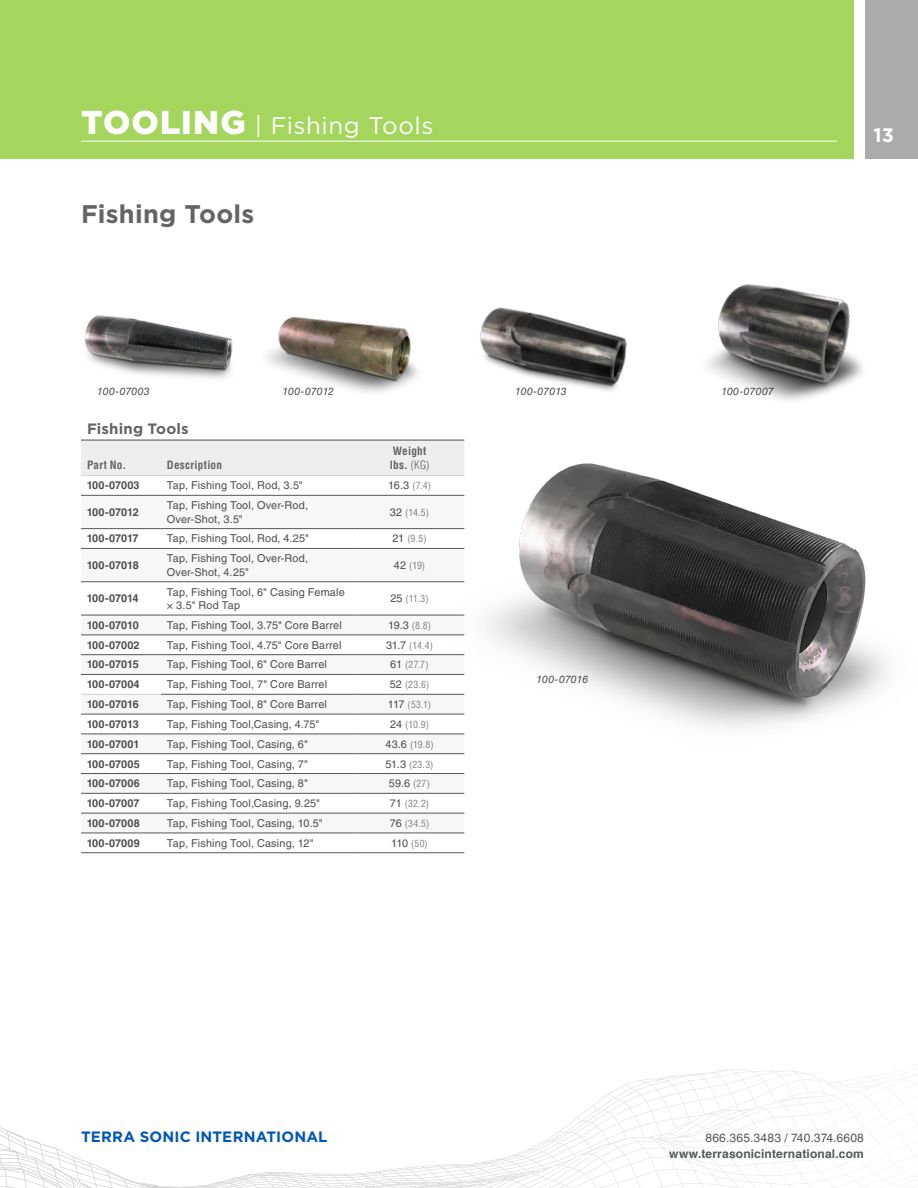
<style>
.page{position:relative;width:918px;height:1188px;background:#fff}
.page>*{position:absolute;margin:0;border:0;box-sizing:border-box;transform-origin:0 0}
.t1{font:900 33px "Gotham";letter-spacing:.03em;color:#fff}
.t2{font:700 25.5px "Gotham";letter-spacing:.01em;color:#636466}
.t3{font:24px "Gotham";letter-spacing:.025em;color:#fff}
.t4{font:700 19.5px "Gotham";color:#fff}
.t5{font:700 15px "Gotham";letter-spacing:.01em;color:#0057b8}
.t6{font:700 15px "Gotham";letter-spacing:.01em;color:#636466}
.t7{font:700 12px "Helvetica";letter-spacing:.015em;color:#54585a}
.t8{font:12px "Helvetica LT Std";letter-spacing:.02em;color:#54585a}
.t9{font:700 condensed 11.25px/13.5px "Helvetica LT Std";letter-spacing:.025em;color:#636466}
.t10{font:10.8px/13.5px "Helvetica LT Std";letter-spacing:.015em;color:#4d4d4f}
.t11{font:700 10.8px "Helvetica LT Std";color:#4d4d4f}
.t12{font:italic 10.5px "Helvetica LT Std";letter-spacing:.005em;color:#4d4d4f}
.t13{font:italic 10.5px "Helvetica LT Std";letter-spacing:.025em;color:#4d4d4f}
.t14{font:condensed 9.75px "Helvetica LT Std";letter-spacing:.025em;color:#808285}
.s1{font-weight:300}
.s2{font-stretch:normal;font-size:10.8px;color:#4d4d4f}
.s3{font-stretch:condensed;font-size:9.75px;color:#808285}
</style>
<div class="page">
<svg style="left:0;top:1069px;width:915px;height:118px"></svg>
<div style="left:865px;top:0;width:53px;height:159px;background:#aaacac"></div>
<div style="left:0;top:0;width:853px;height:159px;background:#a4d65e"></div>
<img style="left:421px;top:463px;width:467px;height:292px">
<hr style="left:81px;top:141px;width:756px;height:1px;background:#fff">
<div style="left:81px;top:441px;width:383px;height:34px;background:#eee"></div>
<svg style="left:81px;top:496px;width:383px;height:337px"></svg>
<hr style="left:161px;top:475px;width:194px;height:1px;background:#d1d3d4">
<hr style="left:355px;top:475px;width:109px;height:1px;background:#d1d3d4">
<hr style="left:161px;top:495px;width:194px;height:1px;background:#54585a">
<hr style="left:355px;top:495px;width:109px;height:1px;background:#54585a">
<hr style="left:161px;top:528px;width:194px;height:1px;background:#54585a">
<hr style="left:355px;top:528px;width:109px;height:1px;background:#54585a">
<hr style="left:161px;top:548px;width:194px;height:1px;background:#54585a">
<hr style="left:355px;top:548px;width:109px;height:1px;background:#54585a">
<hr style="left:161px;top:581px;width:194px;height:1px;background:#54585a">
<hr style="left:355px;top:581px;width:109px;height:1px;background:#54585a">
<hr style="left:161px;top:615px;width:194px;height:1px;background:#54585a">
<hr style="left:355px;top:615px;width:109px;height:1px;background:#54585a">
<hr style="left:161px;top:635px;width:194px;height:1px;background:#54585a">
<hr style="left:355px;top:635px;width:109px;height:1px;background:#54585a">
<hr style="left:161px;top:654px;width:194px;height:1px;background:#54585a">
<hr style="left:355px;top:654px;width:109px;height:1px;background:#54585a">
<hr style="left:161px;top:674px;width:194px;height:1px;background:#54585a">
<hr style="left:355px;top:674px;width:109px;height:1px;background:#54585a">
<hr style="left:161px;top:694px;width:194px;height:1px;background:#54585a">
<hr style="left:355px;top:694px;width:109px;height:1px;background:#54585a">
<hr style="left:161px;top:714px;width:194px;height:1px;background:#54585a">
<hr style="left:355px;top:714px;width:109px;height:1px;background:#54585a">
<hr style="left:161px;top:734px;width:194px;height:1px;background:#54585a">
<hr style="left:355px;top:734px;width:109px;height:1px;background:#54585a">
<hr style="left:161px;top:753px;width:194px;height:1px;background:#54585a">
<hr style="left:355px;top:753px;width:109px;height:1px;background:#54585a">
<hr style="left:161px;top:773px;width:194px;height:1px;background:#54585a">
<hr style="left:355px;top:773px;width:109px;height:1px;background:#54585a">
<hr style="left:161px;top:793px;width:194px;height:1px;background:#54585a">
<hr style="left:355px;top:793px;width:109px;height:1px;background:#54585a">
<hr style="left:161px;top:813px;width:194px;height:1px;background:#54585a">
<hr style="left:355px;top:813px;width:109px;height:1px;background:#54585a">
<hr style="left:161px;top:833px;width:194px;height:1px;background:#54585a">
<hr style="left:355px;top:833px;width:109px;height:1px;background:#54585a">
<hr style="left:161px;top:852px;width:194px;height:1px;background:#54585a">
<hr style="left:355px;top:852px;width:109px;height:1px;background:#54585a">
<hr style="left:81px;top:475px;width:80px;height:1px;background:#d1d3d4">
<hr style="left:81px;top:440px;width:80px;height:1px;background:#4d4d4f">
<hr style="left:161px;top:440px;width:194px;height:1px;background:#4d4d4f">
<hr style="left:355px;top:440px;width:109px;height:1px;background:#4d4d4f">
<hr style="left:81px;top:495px;width:80px;height:1px;background:#54585a">
<hr style="left:81px;top:528px;width:80px;height:1px;background:#54585a">
<hr style="left:81px;top:548px;width:80px;height:1px;background:#54585a">
<hr style="left:81px;top:581px;width:80px;height:1px;background:#54585a">
<hr style="left:81px;top:615px;width:80px;height:1px;background:#54585a">
<hr style="left:81px;top:635px;width:80px;height:1px;background:#54585a">
<hr style="left:81px;top:654px;width:80px;height:1px;background:#54585a">
<hr style="left:81px;top:674px;width:80px;height:1px;background:#54585a">
<hr style="left:81px;top:694px;width:80px;height:1px;background:#d1d3d4">
<hr style="left:81px;top:714px;width:80px;height:1px;background:#54585a">
<hr style="left:81px;top:734px;width:80px;height:1px;background:#54585a">
<hr style="left:81px;top:753px;width:80px;height:1px;background:#54585a">
<hr style="left:81px;top:773px;width:80px;height:1px;background:#54585a">
<hr style="left:81px;top:793px;width:80px;height:1px;background:#54585a">
<hr style="left:81px;top:813px;width:80px;height:1px;background:#54585a">
<hr style="left:81px;top:833px;width:80px;height:1px;background:#54585a">
<hr style="left:81px;top:852px;width:80px;height:1px;background:#54585a">
<img style="left:84px;top:315px;width:149px;height:64px">
<img style="left:267px;top:316px;width:151px;height:77px">
<img style="left:480px;top:307px;width:147px;height:84px">
<img style="left:707px;top:284px;width:156px;height:117px">
<h1 class="t1" style="left:81px;top:100px;width:166px">TOOLING</h1>
<h3 class="t3" style="left:255px;top:110px;width:180px">| Fishing Tools</h3>
<h2 class="t2" style="left:81px;top:197px;width:175px">Fishing Tools</h2>
<p class="t13" style="left:97px;top:385px;width:54px">100-07003</p>
<p class="t12" style="left:515px;top:385px;width:53px">100-07013</p>
<p class="t12" style="left:283px;top:385px;width:53px">100-07012</p>
<p class="t12" style="left:721px;top:385px;width:54px">100-07007</p>
<h3 class="t6" style="left:87px;top:419px;width:103px">Fishing Tools</h3>
<p class="t9" style="left:87px;top:458px;width:41px">Part No.</p>
<p class="t9" style="left:167px;top:458px;width:57px">Description</p>
<p class="t9" style="left:390px;top:444px;width:41px">Weight lbs. <span class="s1">(KG)</span></p>
<p class="t11" style="left:87px;top:479px;width:55px">100-07003</p>
<p class="t10" style="left:167px;top:479px;width:137px">Tap, Fishing Tool, Rod, 3.5"</p>
<p class="t14" style="left:388px;top:480px;width:44px"><span class="s2">16.3</span> (7.4)</p>
<p class="t11" style="left:87px;top:505px;width:54px">100-07012</p>
<p class="t10" style="left:167px;top:499px;width:143px">Tap, Fishing Tool, Over-Rod,<br>Over-Shot, 3.5"</p>
<p class="t14" style="left:390px;top:506px;width:41px"><span class="s2">32</span> (14.5)</p>
<p class="t11" style="left:87px;top:532px;width:53px">100-07017</p>
<p class="t10" style="left:167px;top:532px;width:144px">Tap, Fishing Tool, Rod, 4.25"</p>
<p class="t14" style="left:392px;top:533px;width:36px"><span class="s2">21</span> (9.5)</p>
<p class="t11" style="left:87px;top:559px;width:54px">100-07018</p>
<p class="t10" style="left:167px;top:552px;width:143px">Tap, Fishing Tool, Over-Rod,<br>Over-Shot, 4.25"</p>
<p class="t14" style="left:394px;top:559px;width:33px"><span class="s2">42</span> (19)</p>
<p class="t11" style="left:87px;top:592px;width:53px">100-07014</p>
<p class="t10" style="left:167px;top:585px;width:179px">Tap, Fishing Tool, 6" Casing Female × 3.5" Rod Tap</p>
<p class="t14" style="left:390px;top:593px;width:40px"><span class="s2">25</span> (11.3)</p>
<p class="t11" style="left:87px;top:618px;width:54px">100-07010</p>
<p class="t10" style="left:167px;top:618px;width:176px">Tap, Fishing Tool, 3.75" Core Barrel</p>
<p class="t14" style="left:388px;top:619px;width:45px"><span class="s2">19.3</span> (8.8)</p>
<p class="t11" style="left:87px;top:638px;width:54px">100-07002</p>
<p class="t10" style="left:167px;top:638px;width:176px">Tap, Fishing Tool, 4.75" Core Barrel</p>
<p class="t14" style="left:386px;top:639px;width:48px"><span class="s2">31.7</span> (14.4)</p>
<p class="t11" style="left:87px;top:658px;width:54px">100-07015</p>
<p class="t10" style="left:167px;top:658px;width:162px">Tap, Fishing Tool, 6" Core Barrel</p>
<p class="t14" style="left:390px;top:659px;width:40px"><span class="s2">61</span> (27.7)</p>
<p class="t11" style="left:87px;top:678px;width:55px">100-07004</p>
<p class="t10" style="left:167px;top:678px;width:162px">Tap, Fishing Tool, 7" Core Barrel</p>
<p class="t14" style="left:390px;top:679px;width:41px"><span class="s2">52</span> (23.6)</p>
<p class="t11" style="left:87px;top:698px;width:54px">100-07016</p>
<p class="t10" style="left:167px;top:698px;width:162px">Tap, Fishing Tool, 8" Core Barrel</p>
<p class="t14" style="left:388px;top:698px;width:45px"><span class="s2">117</span> (53.1)</p>
<p class="t11" style="left:87px;top:718px;width:54px">100-07013</p>
<p class="t10" style="left:167px;top:717px;width:154px">Tap, Fishing Tool,Casing, 4.75"</p>
<p class="t14" style="left:390px;top:718px;width:40px"><span class="s2">24</span> (10.9)</p>
<p class="t11" style="left:87px;top:737px;width:54px">100-07001</p>
<p class="t10" style="left:167px;top:737px;width:143px">Tap, Fishing Tool, Casing, 6"</p>
<p class="t14" style="left:385px;top:738px;width:50px"><span class="s2">43.6</span> (19.8)</p>
<p class="t11" style="left:87px;top:757px;width:55px">100-07005</p>
<p class="t10" style="left:167px;top:757px;width:143px">Tap, Fishing Tool, Casing, 7"</p>
<p class="t14" style="left:386px;top:758px;width:49px"><span class="s2">51.3</span> (23.3)</p>
<p class="t11" style="left:87px;top:777px;width:55px">100-07006</p>
<p class="t10" style="left:167px;top:777px;width:143px">Tap, Fishing Tool, Casing, 8"</p>
<p class="t10" style="left:389px;top:777px;width:43px">59.6 <span class="s3">(27)</span></p>
<p class="t11" style="left:87px;top:797px;width:54px">100-07007</p>
<p class="t10" style="left:167px;top:797px;width:155px">Tap, Fishing Tool,Casing, 9.25"</p>
<p class="t14" style="left:390px;top:797px;width:41px"><span class="s2">71</span> (32.2)</p>
<p class="t11" style="left:87px;top:817px;width:55px">100-07008</p>
<p class="t10" style="left:167px;top:816px;width:157px">Tap, Fishing Tool, Casing, 10.5"</p>
<p class="t14" style="left:390px;top:817px;width:41px"><span class="s2">76</span> (34.5)</p>
<p class="t11" style="left:87px;top:836px;width:55px">100-07009</p>
<p class="t10" style="left:167px;top:836px;width:148px">Tap, Fishing Tool, Casing, 12"</p>
<p class="t14" style="left:391px;top:837px;width:38px"><span class="s2">110</span> (50)</p>
<p class="t12" style="left:537px;top:674px;width:53px">100-07016</p>
<h3 class="t4" style="left:874px;top:122px;width:22px">13</h3>
<h3 class="t5" style="left:81px;top:1127px;width:248px">TERRA SONIC INTERNATIONAL</h3>
<p class="t8" style="left:705px;top:1131px;width:160px">866.365.3483 / 740.374.6608</p>
<p class="t7" style="left:669px;top:1144px;width:196px">www.terrasonicinternational.com</p>
</div>
